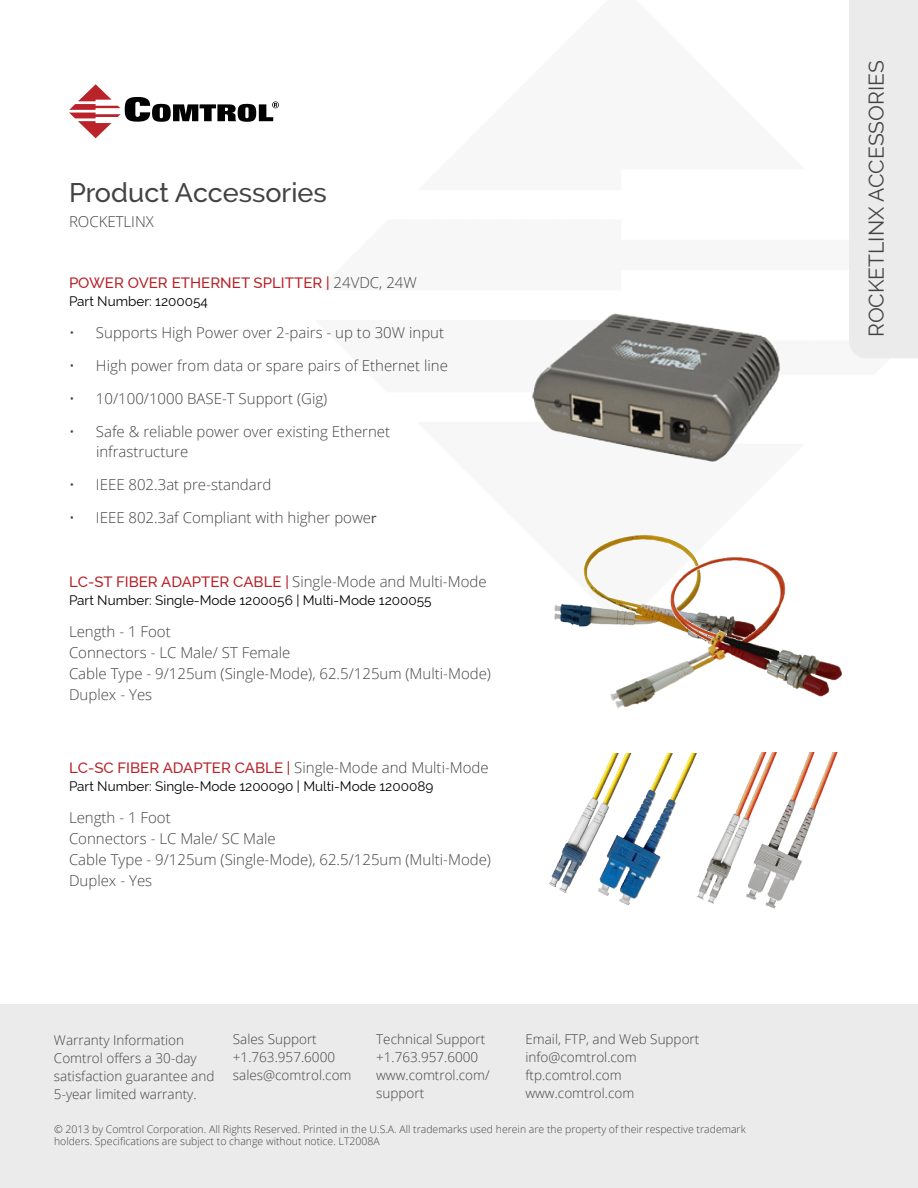
<style>
.page{position:relative;width:918px;height:1188px;background:#fff}
.page>*{position:absolute;margin:0;border:0;box-sizing:border-box;transform-origin:0 0}
.t1{font:500 27px "Raleway";color:#434344}
.t2{font:21px "Raleway";color:#434344}
.t3{font:300 15px/21px "Open Sans";color:#434344}
.t4{font:500 15px "Raleway";color:#b72228}
.t5{font:300 13.5px/18px "Open Sans";color:#434344}
.t6{font:13.5px "Raleway";color:#010001}
.t7{font:300 10.5px/12.6px "Open Sans";color:#434344}
.s1{font-family:"Open Sans";font-weight:300;color:#434344}
.s2{font-family:"Candara";font-weight:400}
.s3{font-family:"Raleway";font-weight:500;color:#b72228}
</style>
<div class="page">
<div style="left:849px;top:0;width:69px;height:358px;background:#ebebeb"></div>
<svg style="left:69px;top:84px;width:210px;height:54px"></svg>
<img style="left:532px;top:313px;width:249px;height:149px">
<img style="left:554px;top:543px;width:53px;height:84px">
<img style="left:607px;top:534px;width:235px;height:174px">
<img style="left:549px;top:753px;width:139px;height:153px">
<img style="left:688px;top:752px;width:150px;height:156px">
<div style="left:0;top:1004px;width:918px;height:184px;background:#ebebeb"></div>
<h1 class="t1" style="left:69px;top:181px;width:259px">Product Accessories</h1>
<p class="t3" style="left:69px;top:212px;width:86px">ROCKETLINX</p>
<p class="t4" style="left:69px;top:277px;width:349px">POWER OVER ETHERNET SPLITTER | <span class="s1">24VDC, 24W</span></p>
<p class="t6" style="left:69px;top:295px;width:140px">Part Number: 1200054</p>
<p class="t3" style="left:69px;top:324px;width:377px">• Supports High Power over 2-pairs - up to 30W input</p>
<p class="t3" style="left:69px;top:357px;width:380px">• High power from data or spare pairs of Ethernet line</p>
<p class="t3" style="left:69px;top:390px;width:260px">• 10/100/1000 BASE-T Support (Gig)</p>
<p class="t3" style="left:96px;top:424px;width:296px;line-height:19.5px;text-indent:-27px">• Safe &amp; reliable power over existing Ethernet infrastructure</p>
<p class="t3" style="left:69px;top:475px;width:204px">• IEEE 802.3at pre-standard</p>
<p class="t3" style="left:69px;top:508px;width:309px">• IEEE 802.3af Compliant with higher powe<span class="s2">r</span></p>
<p class="t3" style="left:69px;top:573px;width:419px"><span class="s3">LC-ST FIBER ADAPTER CABLE |</span> Single-Mode and Multi-Mode</p>
<p class="t6" style="left:69px;top:594px;width:364px">Part Number: Single-Mode 1200056 | Multi-Mode 1200055</p>
<p class="t3" style="left:69px;top:623px;width:424px">Length - 1 Foot<br>Connectors - LC Male/ ST Female<br>Cable Type - 9/125um (Single-Mode), 62.5/125um (Multi-Mode)<br>Duplex - Yes</p>
<p class="t3" style="left:69px;top:759px;width:421px"><span class="s3">LC-SC FIBER ADAPTER CABLE |</span> Single-Mode and Multi-Mode</p>
<p class="t6" style="left:69px;top:780px;width:366px">Part Number: Single-Mode 1200090 | Multi-Mode 1200089</p>
<p class="t3" style="left:69px;top:809px;width:424px">Length - 1 Foot<br>Connectors - LC Male/ SC Male<br>Cable Type - 9/125um (Single-Mode), 62.5/125um (Multi-Mode)<br>Duplex - Yes</p>
<p class="t5" style="left:54px;top:1032px;width:162px">Warranty Information<br>Comtrol offers a 30-day satisfaction guarantee and<br>5-year limited warranty.</p>
<p class="t5" style="left:233px;top:1032px;width:120px">Sales Support +1.763.957.6000 sales@comtrol.com</p>
<p class="t5" style="left:376px;top:1032px;width:115px">Technical Support +1.763.957.6000 www.comtrol.com/ support</p>
<p class="t5" style="left:525px;top:1032px;width:175px">Email, FTP, and Web Support info@comtrol.com ftp.comtrol.com www.comtrol.com</p>
<p class="t7" style="left:54px;top:1124px;width:693px">© 2013 by Comtrol Corporation. All Rights Reserved. Printed in the U.S.A. All trademarks used herein are the property of their respective trademark holders. Specifications are subject to change without notice. LT2008A</p>
<h2 class="t2" style="left:867px;top:337px;width:278px;rotate:-90deg">ROCKETLINX ACCESSORIES</h2>
</div>
